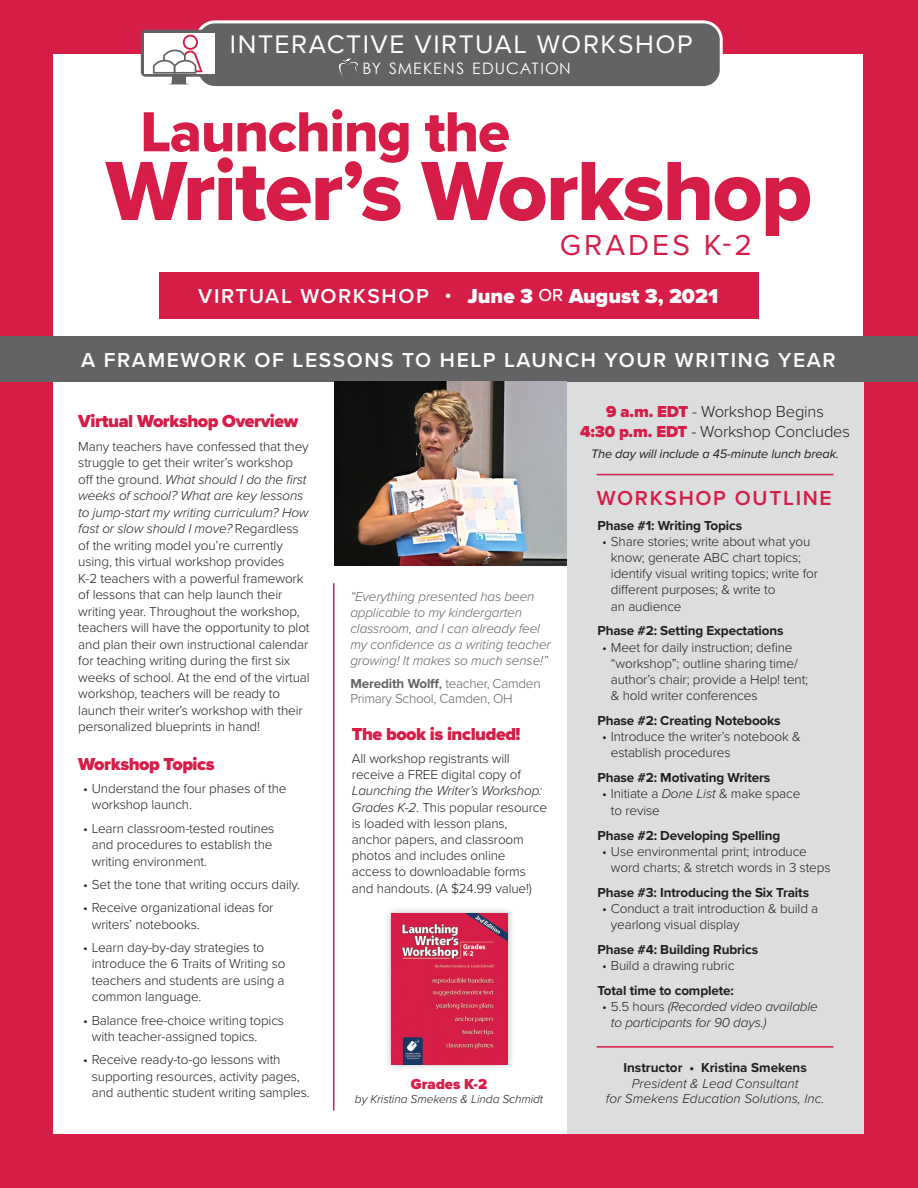
<style>
.page{position:relative;width:918px;height:1188px;background:#d61d47}
.page>*{position:absolute;margin:0;border:0;box-sizing:border-box;transform-origin:0 0}
.t1{font:87px "Proxima Nova Extrabld";letter-spacing:-.02em;color:#d61d47}
.t2{font:58.5px "Proxima Nova Extrabld";letter-spacing:-.02em;color:#d61d47}
.t3{font:30px "Proxima Nova";letter-spacing:.1em;color:#d61d47}
.t4{font:26.4px "Proxima Nova";letter-spacing:.06em;color:#fff}
.t5{font:600 21px "Proxima Nova";letter-spacing:.075em;color:#fff}
.t6{font:900 21px "Proxima Nova";color:#fff}
.t7{font:600 21px "Proxima Nova";letter-spacing:.08em;color:#d61d47}
.t8{font:900 18px "Proxima Nova";letter-spacing:-.025em;color:#d61d47}
.t9{font:300 16.5px "Proxima Nova";letter-spacing:-.01em;color:#231f20}
.t10{font:15.75px "Century Gothic";letter-spacing:.06em;color:#fff}
.t11{font:900 15px "Proxima Nova";color:#d61d47}
.t12{font:300 13.5px/16.5px "Proxima Nova";letter-spacing:-.01em;color:#231f20}
.t13{font:700 13.5px/16.2px "Proxima Nova";letter-spacing:-.01em;color:#231f20;text-align:center}
.t14{font:italic 300 13.5px/16.2px "Proxima Nova";letter-spacing:-.01em;color:#636366}
.t15{font:italic 300 13.5px/16.2px "Proxima Nova";letter-spacing:-.01em;color:#231f20}
.t16{font:300 13.5px/15px "Proxima Nova";letter-spacing:-.02em;color:#636366}
.t17{font:italic 12.75px "Proxima Nova";letter-spacing:-.01em;color:#231f20}
.t18{font:italic 300 12px "Proxima Nova";letter-spacing:-.01em;color:#231f20}
.s1{font-weight:600}
.s2{font-weight:400}
.s3{font-weight:500;font-size:18px}
.s4{font-style:italic}
.s5{font-weight:700}
.s6{font-weight:900;color:#d61d47}
.s7{font-style:normal}
.s8{font-weight:300;font-style:italic}
</style>
<div class="page">
<div style="left:53px;top:55px;width:810px;height:1079px;background:#fff"></div>
<div style="left:567px;top:382px;width:296px;height:752px;background:#dcdddf"></div>
<div style="left:0;top:336px;width:918px;height:46px;background:#636366"></div>
<hr style="left:597px;top:1046px;width:237px;height:2px;background:#d61d47">
<hr style="left:597px;top:474px;width:237px;height:1px;background:#d61d47">
<img style="left:335px;top:382px;width:232px;height:184px">
<hr style="left:333px;top:583px;width:1px;height:528px;background:#d61d47">
<div style="left:385px;top:907px;width:130px;height:164px;background:#231f20;opacity:.33"></div>
<img style="left:392px;top:914px;width:116px;height:150px">
<div style="left:197px;top:22px;width:524px;height:66px;background:#636366;border-radius:18px"></div>
<div style="left:195px;top:20px;width:528px;height:69px;border:3px solid #fff;border-radius:18px"></div>
<img style="left:339px;top:58px;width:19px;height:21px">
<div style="left:141px;top:30px;width:77px;height:47px;background:#636366;border-radius:5px"></div>
<div style="left:144px;top:33px;width:70px;height:40px;background:#fff"></div>
<div style="left:183px;top:35px;width:15px;height:15px;border:2px solid #d61d47;border-radius:50%"></div>
<svg style="left:152px;top:45px;width:52px;height:39px"></svg>
<div style="left:159px;top:272px;width:600px;height:47px;background:#d61d47"></div>
<p class="t4" style="left:230px;top:25px;width:464px">INTERACTIVE VIRTUAL WORKSHOP</p>
<p class="t10" style="left:362px;top:58px;width:210px">BY SMEKENS EDUCATION</p>
<p class="t2" style="left:140px;top:88px;width:371px">Launching the</p>
<p class="t1" style="left:106px;top:126px;width:708px">Writer’s Workshop</p>
<p class="t3" style="left:560px;top:223px;width:194px">GRADES K-2</p>
<p class="t6" style="left:198px;top:280px;width:521px"><span class="s1">VIRTUAL WORKSHOP</span> <span class="s2">•</span> June 3 <span class="s3">OR</span> August 3, 2021</p>
<p class="t5" style="left:81px;top:344px;width:756px">A FRAMEWORK OF LESSONS TO HELP LAUNCH YOUR WRITING YEAR</p>
<p class="t8" style="left:78px;top:408px;width:221px">Virtual Workshop Overview</p>
<p class="t12" style="left:78px;top:437px;width:233px">Many teachers have confessed that they struggle to get their writer’s workshop off the ground. <span class="s4">What should I do the first weeks of school? What are key lessons to jump-start my writing curriculum? How fast or slow should I move?</span> Regardless of the writing model you’re currently using, this virtual workshop provides<br>K-2 teachers with a powerful framework of lessons that can help launch their writing year. Throughout the workshop, teachers will have the opportunity to plot and plan their own instructional calendar for teaching writing during the first six weeks of school. At the end of the virtual workshop, teachers will be ready to launch their writer’s workshop with their personalized blueprints in hand!</p>
<p class="t8" style="left:78px;top:750px;width:138px">Workshop Topics</p>
<p class="t12" style="left:92px;top:779px;width:196px;text-indent:-9px">• Understand the four phases of the workshop launch.</p>
<p class="t12" style="left:92px;top:819px;width:184px;text-indent:-9px">• Learn classroom-tested routines and procedures to establish the writing environment.</p>
<p class="t12" style="left:83px;top:875px;width:218px">• Set the tone that writing occurs daily.</p>
<p class="t12" style="left:92px;top:899px;width:183px;text-indent:-9px">• Receive organizational ideas for writers’ notebooks.</p>
<p class="t12" style="left:92px;top:938px;width:195px;text-indent:-9px">• Learn day-by-day strategies to introduce the 6 Traits of Writing so teachers and students are using a common language.</p>
<p class="t12" style="left:92px;top:1011px;width:194px;text-indent:-9px">• Balance free-choice writing topics with teacher-assigned topics.</p>
<p class="t12" style="left:92px;top:1051px;width:219px;text-indent:-9px">• Receive ready-to-go lessons with supporting resources, activity pages, and authentic student writing samples.</p>
<p class="t14" style="left:350px;top:587px;width:202px">“Everything presented has been applicable to my kindergarten classroom, and I can already feel my confidence as a writing teacher growing! It makes so much sense!”</p>
<p class="t16" style="left:350px;top:676px;width:192px"><span class="s5">Meredith Wolff</span><span class="s1">,</span> teacher, Camden<br>Primary School, Camden, OH</p>
<p class="t8" style="left:352px;top:721px;width:170px">The book is included!</p>
<p class="t12" style="left:352px;top:750px;width:197px">All workshop registrants will receive a FREE digital copy of<br><span class="s4">Launching the Writer’s Workshop:<br>Grades K-2</span>. This popular resource is loaded with lesson plans, anchor papers, and classroom photos and includes online access to downloadable forms and handouts. (A $24.99 value!)</p>
<p class="t11" style="left:411px;top:1073px;width:78px">Grades K-2</p>
<p class="t18" style="left:355px;top:1091px;width:190px">by Kristina Smekens &amp; Linda Schmidt</p>
<p class="t9" style="left:606px;top:399px;width:219px"><span class="s6">9 a.m. EDT</span> - Workshop Begins</p>
<p class="t9" style="left:580px;top:419px;width:271px"><span class="s6">4:30 p.m. EDT</span> - Workshop Concludes</p>
<p class="t17" style="left:591px;top:444px;width:250px">The day will include a 45-minute lunch break.</p>
<p class="t7" style="left:597px;top:483px;width:236px">WORKSHOP OUTLINE</p>
<p class="t13" style="left:597px;top:517px;width:146px">Phase #1: Writing Topics</p>
<p class="t12" style="left:611px;top:532px;width:209px;text-indent:-9px">• Share stories; write about what you know; generate ABC chart topics; identify visual writing topics; write for different purposes; &amp; write to<br>an audience</p>
<p class="t13" style="left:597px;top:623px;width:188px">Phase #2: Setting Expectations</p>
<p class="t12" style="left:611px;top:638px;width:199px;text-indent:-9px">• Meet for daily instruction; define “workshop”; outline sharing time/ author’s chair; provide a Help! tent; &amp; hold writer conferences</p>
<p class="t13" style="left:597px;top:712px;width:185px">Phase #2: Creating Notebooks</p>
<p class="t12" style="left:611px;top:728px;width:191px;text-indent:-9px">• Introduce the writer’s notebook &amp; establish procedures</p>
<p class="t13" style="left:597px;top:769px;width:174px">Phase #2: Motivating Writers</p>
<p class="t12" style="left:611px;top:785px;width:191px;text-indent:-9px">• Initiate a <span class="s4">Done List</span> &amp; make space to revise</p>
<p class="t13" style="left:597px;top:827px;width:185px">Phase #2: Developing Spelling</p>
<p class="t12" style="left:611px;top:842px;width:221px;text-indent:-9px">• Use environmental print; introduce word charts; &amp; stretch words in 3 steps</p>
<p class="t13" style="left:597px;top:884px;width:213px">Phase #3: Introducing the Six Traits</p>
<p class="t12" style="left:611px;top:900px;width:209px;text-indent:-9px">• Conduct a trait introduction &amp; build a yearlong visual display</p>
<p class="t13" style="left:597px;top:941px;width:162px">Phase #4: Building Rubrics</p>
<p class="t12" style="left:602px;top:957px;width:134px">• Build a drawing rubric</p>
<p class="t13" style="left:597px;top:982px;width:138px">Total time to complete:</p>
<p class="t15" style="left:611px;top:998px;width:209px;text-indent:-9px"><span class="s7">• 5.5 hours</span> (Recorded video available to participants for 90 days.)</p>
<p class="t13" style="left:623px;top:1059px;width:185px">Instructor • Kristina Smekens<br><span class="s8">President &amp; Lead Consultant</span></p>
<p class="t15" style="left:606px;top:1090px;width:220px">for Smekens Education Solutions, Inc.</p>
</div>
